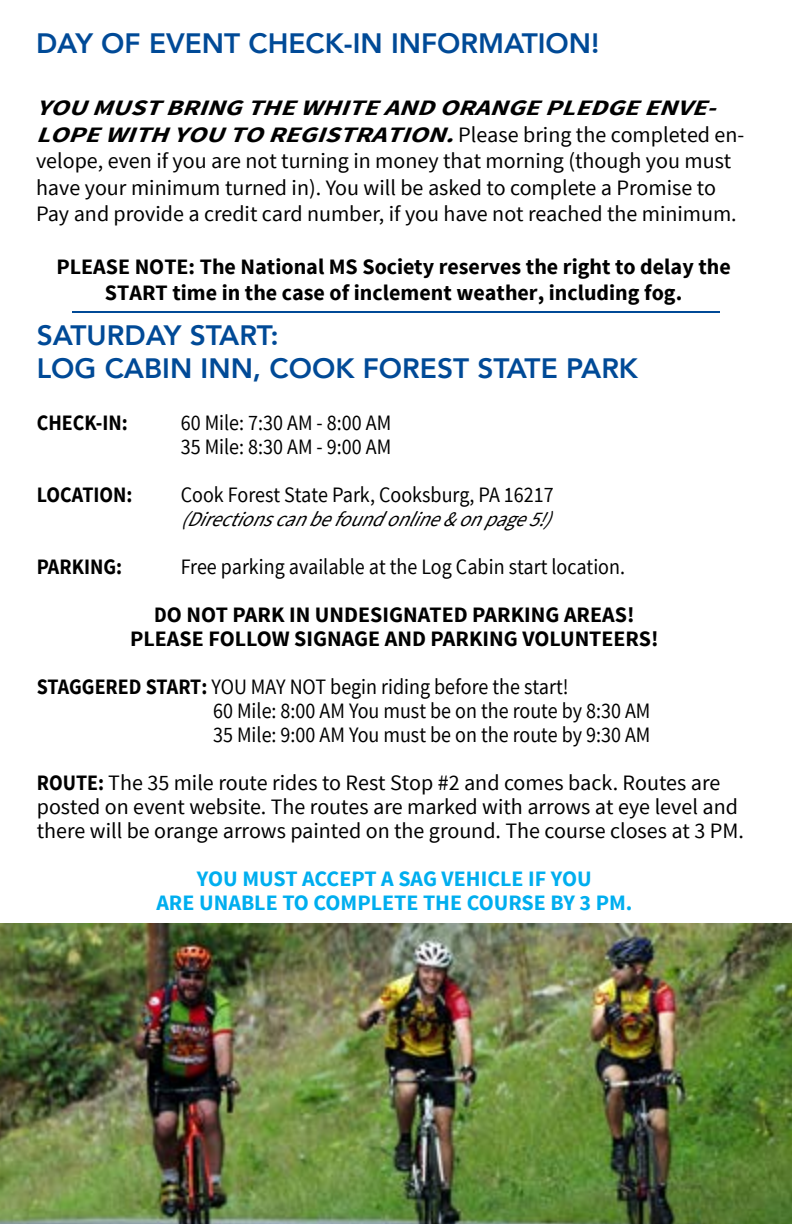
<style>
.page{position:relative;width:792px;height:1224px;background:#fff}
.page>*{position:absolute;margin:0;border:0;box-sizing:border-box;transform-origin:0 0}
.t1{font:800 28px/33.6px "Avenir";color:#004a97}
.t2{font:22px/26.4px "Source Sans Pro";color:#000}
.t3{font:22px/24px "Source Sans Pro";color:#000;scale:.91 1}
.t4{font:700 22px/26.4px "Source Sans Pro";color:#000;text-align:center}
.t5{font:700 22px/24px "Source Sans Pro";color:#000;text-align:center;scale:.91 1}
.t6{font:700 22px/24px "Source Sans Pro";color:#00aeef;text-align:center}
.t7{font:italic 20.6px "Source Sans Pro";color:#000;scale:.96 1}
.s1{font-weight:700;font-style:italic}
.s2{font-weight:700}
</style>
<div class="page">
<hr style="left:72px;top:311px;width:648px;height:2px;background:#004a97">
<img style="left:0;top:923px;width:792px;height:301px">
<p class="t1" style="left:36px;top:27px;width:565px">DAY OF EVENT CHECK-IN INFORMATION!</p>
<p class="t2" style="left:36px;top:95px;width:710px"><span class="s1">YOUMUSTBRINGTHEWHITEANDORANGEPLEDGEENVE-LOPEWITHYOUTOREGISTRATION.</span>P le a se b ri n g t h e co m p leted e n - velope, even if you are not turning in money that morning (though you must have your minimum turned in). You will be asked to complete a Promise to Pay and provide a credit card number, if you have not reached the minimum.</p>
<p class="t4" style="left:56px;top:254px;width:676px">PLEASE NOTE: The National MS Society reserves the right to delay the<br>START time in the case of inclement weather, including fog.</p>
<p class="t1" style="left:37px;top:318px;width:603px">SATURDAY START:<br>LOG CABIN INN, COOK FOREST STATE PARK</p>
<p class="t5" style="left:37px;top:412px;width:102px">CHECK-IN:</p>
<p class="t3" style="left:181px;top:411px;width:233px">60 Mile: 7:30 AM - 8:00 AM<br>35 Mile: 8:30 AM - 9:00 AM</p>
<p class="t5" style="left:37px;top:484px;width:107px">LOCATION:</p>
<p class="t3" style="left:181px;top:483px;width:411px">Cook Forest State Park, Cooksburg, PA 16217</p>
<p class="t7" style="left:181px;top:507px;width:399px">(Directionscanbefoundonline&amp;onpage5!)</p>
<p class="t5" style="left:37px;top:556px;width:95px">PARKING:</p>
<p class="t3" style="left:181px;top:555px;width:490px">Free parking available at the Log Cabin start location.</p>
<p class="t5" style="left:130px;top:604px;width:582px">DO NOT PARK IN UNDESIGNATED PARKING AREAS!<br>PLEASE FOLLOW SIGNAGE AND PARKING VOLUNTEERS!</p>
<p class="t3" style="left:213px;top:675px;width:482px;text-indent:-176px"><span class="s2">STAGGERED START:</span> YOU MAY NOT begin riding before the start!<br>60 Mile: 8:00 AM You must be on the route by 8:30 AM<br>35 Mile: 9:00 AM You must be on the route by 9:30 AM</p>
<p class="t2" style="left:37px;top:771px;width:709px;line-height:24px"><span class="s2">ROUTE:</span> The 35 mile route rides to Rest Stop #2 and comes back. Routes are posted on event website. The routes are marked with arrows at eye level and there will be orange arrows painted on the ground. The course closes at 3 PM.</p>
<p class="t6" style="left:156px;top:868px;width:478px">YOU MUST ACCEPT A SAG VEHICLE IF YOU<br>ARE UNABLE TO COMPLETE THE COURSE BY 3 PM.</p>
</div>
